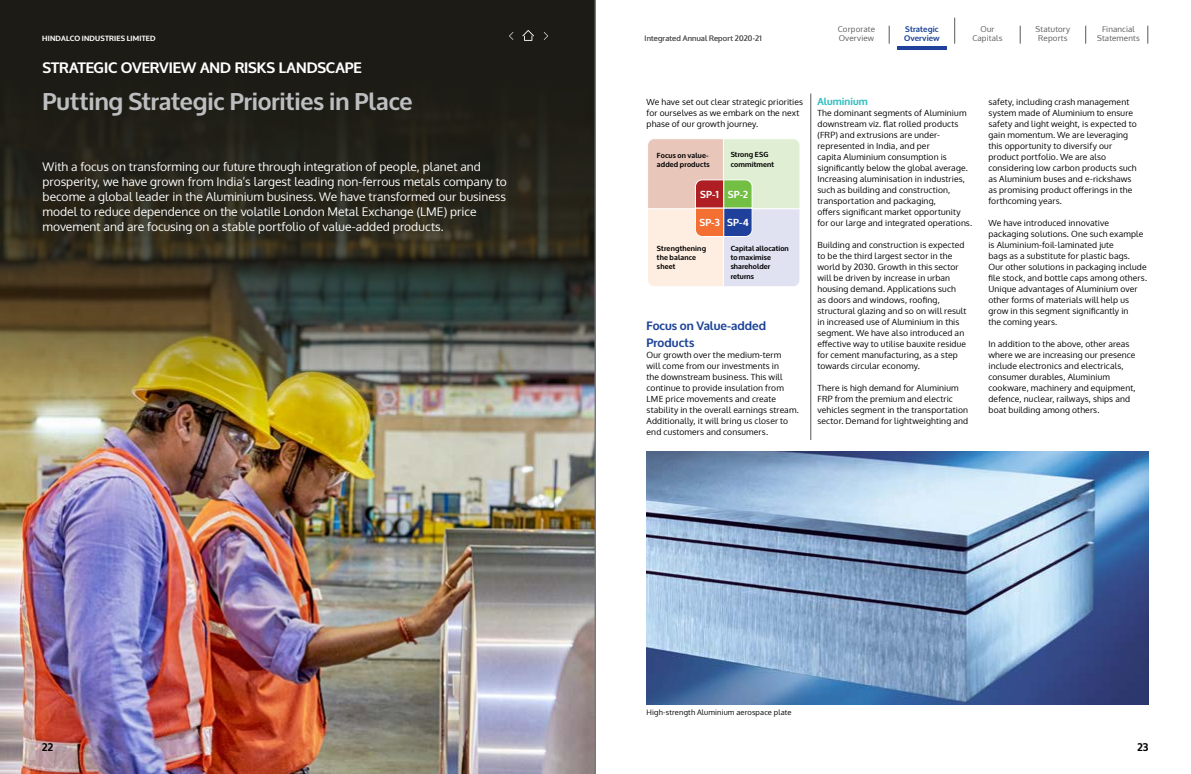
<style>
.page{position:relative;width:1191px;height:774px;background:#fff}
.page>*{position:absolute;margin:0;border:0;box-sizing:border-box;transform-origin:0 0}
.t1{font:700 24px "Oxygen";color:#bcbec0}
.t2{font:700 15px "Oxygen";letter-spacing:-.005em;color:#fff}
.t3{font:12px/15px "Oxygen";color:#fff}
.t4{font:700 12px/16.5px "Oxygen";color:#1e4497}
.t5{font:700 11px "Oxygen";color:#000}
.t6{font:700 10.1px "Oxygen";letter-spacing:.015em;color:#fff}
.t7{font:700 10px "Oxygen";letter-spacing:.01em;color:#2dbdbe}
.t8{font:8.5px/11px "Oxygen";letter-spacing:.015em;color:#000}
.t9{font:8px/9px "Oxygen";letter-spacing:.02em;color:#58595b;text-align:center}
.t10{font:700 8px/9px "Oxygen";letter-spacing:.015em;color:#1e4497}
.t11{font:7.5px "Oxygen";letter-spacing:.02em;color:#000}
.t12{font:7.5px "Oxygen";letter-spacing:.02em;color:#58595b}
.t13{font:700 7.5px "Oxygen";letter-spacing:.025em;color:#fff}
.t14{font:700 7.2px/9.3px "Oxygen";letter-spacing:.02em;color:#000}
</style>
<div class="page">
<img style="left:0;top:413px;width:595px;height:361px">
<svg style="left:0;top:0;width:595px;height:413px;background:#3c3928"></svg>
<svg style="left:648px;top:139px;width:152px;height:147px;background:#ded1c7"></svg>
<img style="left:646px;top:451px;width:502px;height:253px">
<hr style="left:810px;top:93px;width:1px;height:347px;background:#58595b">
<hr style="left:897px;top:46px;width:49px;height:4px;background:#20419b">
<svg style="left:889px;top:26px;width:1px;height:18px"></svg>
<svg style="left:1020px;top:26px;width:1px;height:18px"></svg>
<svg style="left:1085px;top:26px;width:1px;height:18px"></svg>
<svg style="left:954px;top:18px;width:1px;height:26px"></svg>
<svg style="left:1147px;top:26px;width:1px;height:18px"></svg>
<hr style="left:595px;top:0;width:1px;height:774px;background:#77787b">
<svg style="left:522px;top:30px;width:12px;height:14px"></svg>
<svg style="left:544px;top:32px;width:4px;height:11px"></svg>
<svg style="left:509px;top:32px;width:4px;height:11px"></svg>
<p class="t9" style="left:838px;top:24px;width:39px;text-align:left">Corporate<br>Overview</p>
<p class="t9" style="left:972px;top:24px;width:32px">Our<br>Capitals</p>
<p class="t9" style="left:1097px;top:24px;width:44px">Financial<br>Statements</p>
<p class="t9" style="left:1035px;top:24px;width:36px">Statutory</p>
<p class="t10" style="left:904px;top:25px;width:37px">Strategic<br>Overview</p>
<p class="t13" style="left:42px;top:34px;width:115px">HINDALCO INDUSTRIES LIMITED</p>
<p class="t12" style="left:644px;top:33px;width:119px">Integrated Annual Report 2020-21</p>
<p class="t9" style="left:1038px;top:33px;width:31px">Reports</p>
<h2 class="t2" style="left:43px;top:58px;width:321px">STRATEGIC OVERVIEW AND RISKS LANDSCAPE</h2>
<h1 class="t1" style="left:43px;top:87px;width:371px">Putting Strategic Priorities in Place</h1>
<p class="t3" style="left:43px;top:159px;width:466px">With a focus on transforming our future through integration of people, planet and prosperity, we have grown from India’s largest leading non-ferrous metals company to become a global leader in the Aluminium business. We have transformed our business model to reduce dependence on the volatile London Metal Exchange (LME) price movement and are focusing on a stable portfolio of value-added products.</p>
<p class="t8" style="left:646px;top:96px;width:158px">We have set out clear strategic priorities for ourselves as we embark on the next phase of our growth journey.</p>
<p class="t14" style="left:657px;top:151px;width:54px">Focus on value&shy;added products</p>
<p class="t14" style="left:730px;top:150px;width:45px">Strong ESG commitment</p>
<p class="t6" style="left:700px;top:188px;width:20px">SP-1</p>
<p class="t6" style="left:699px;top:216px;width:22px">SP-3</p>
<p class="t6" style="left:728px;top:188px;width:22px">SP-2</p>
<p class="t6" style="left:727px;top:216px;width:23px">SP-4</p>
<p class="t14" style="left:657px;top:244px;width:51px">Strengthening the balance sheet</p>
<p class="t14" style="left:730px;top:244px;width:60px">Capital allocation to maximise shareholder returns</p>
<h3 class="t4" style="left:646px;top:318px;width:121px">Focus on Value-added<br>Products</h3>
<p class="t8" style="left:646px;top:349px;width:154px">Our growth over the medium-term<br>will come from our investments in<br>the downstream business. This will continue to provide insulation from LME price movements and create stability in the overall earnings stream.<br>Additionally, it will bring us closer to end customers and consumers.</p>
<p class="t7" style="left:817px;top:95px;width:52px">Aluminium</p>
<p class="t8" style="left:817px;top:107px;width:156px">The dominant segments of Aluminium downstream viz. flat rolled products (FRP) and extrusions are under&shy;represented in India, and per<br>capita Aluminium consumption is significantly below the global average.<br>Increasing aluminisation in industries, such as building and construction, transportation and packaging,<br>offers significant market opportunity for our large and integrated operations.</p>
<p class="t8" style="left:817px;top:239px;width:150px">Building and construction is expected to be the third largest sector in the world by 2030. Growth in this sector will be driven by increase in urban housing demand. Applications such as doors and windows, roofing, structural glazing and so on will result in increased use of Aluminium in this segment. We have also introduced an effective way to utilise bauxite residue for cement manufacturing, as a step towards circular economy.</p>
<p class="t8" style="left:817px;top:382px;width:152px">There is high demand for Aluminium FRP from the premium and electric vehicles segment in the transportation sector. Demand for lightweighting and</p>
<p class="t8" style="left:988px;top:96px;width:150px">safety, including crash management system made of Aluminium to ensure safety and light weight, is expected to gain momentum. We are leveraging this opportunity to diversify our product portfolio. We are also considering low carbon products such as Aluminium buses and e-rickshaws as promising product offerings in the forthcoming years.</p>
<p class="t8" style="left:988px;top:217px;width:160px">We have introduced innovative packaging solutions. One such example is Aluminium-foil-laminated jute<br>bags as a substitute for plastic bags.<br>Our other solutions in packaging include file stock, and bottle caps among others.<br>Unique advantages of Aluminium over other forms of materials will help us grow in this segment significantly in<br>the coming years.</p>
<p class="t8" style="left:988px;top:338px;width:149px">In addition to the above, other areas where we are increasing our presence include electronics and electricals, consumer durables, Aluminium cookware, machinery and equipment, defence, nuclear, railways, ships and boat building among others.</p>
<p class="t11" style="left:646px;top:707px;width:147px">High-strength Aluminium aerospace plate</p>
<p class="t5" style="left:42px;top:740px;width:12px">22</p>
<p class="t5" style="left:1137px;top:740px;width:13px">23</p>
</div>
